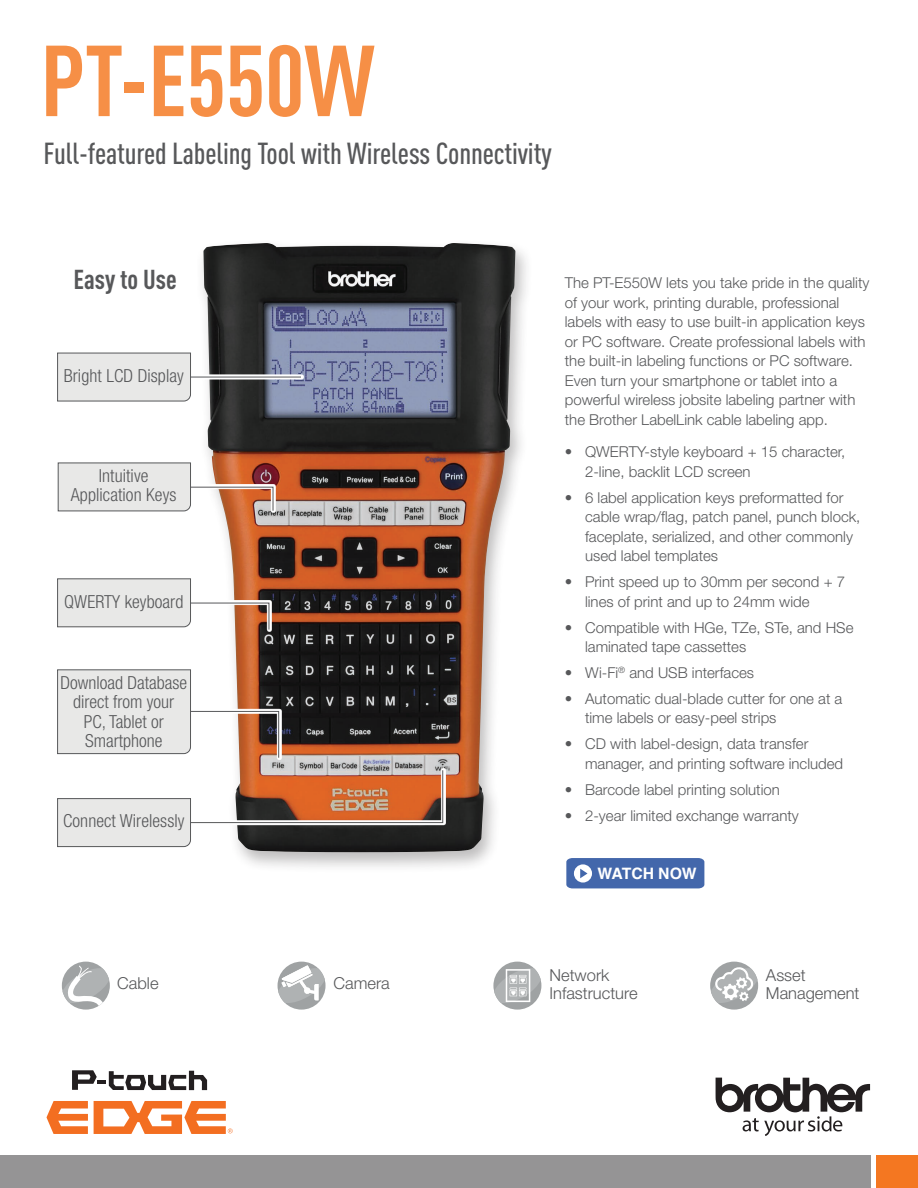
<style>
.page{position:relative;width:918px;height:1188px;background:#fff}
.page>*{position:absolute;margin:0;border:0;box-sizing:border-box;transform-origin:0 0}
.t1{font:700 condensed 99px "DINOT";letter-spacing:-.005em;color:#f68f46}
.t2{font:500 condensed 30px "DINOT";letter-spacing:-.005em;color:#57585a}
.t3{font:700 condensed 27px "DINOT";color:#57585a}
.t4{font:300 condensed 18px/19.5px "Helvetica Neue LT Std";letter-spacing:.005em;color:#57585a;text-align:center}
.t5{font:300 16.5px/18px "Helvetica Neue LT Std";color:#57585a}
.t6{font:700 15.75px "Helvetica";letter-spacing:-.01em;color:#fff}
.t7{font:300 15px/19.5px "Helvetica Neue LT Std";color:#57585a}
</style>
<div class="page">
<div style="left:0;top:1155px;width:870px;height:33px;background:#959495"></div>
<div style="left:876px;top:1155px;width:42px;height:33px;background:#f47721"></div>
<svg style="left:716px;top:1078px;width:154px;height:58px"></svg>
<div style="left:195px;top:238px;width:338px;height:636px;background:#231f20;opacity:.3"></div>
<img style="left:206px;top:243px;width:248px;height:4px">
<div style="left:62px;top:962px;width:48px;height:47px;background:#9fa2a3;border-radius:50%"></div>
<svg style="left:63px;top:965px;width:46px;height:41px"></svg>
<div style="left:278px;top:962px;width:48px;height:47px;background:#9fa2a3;border-radius:50%"></div>
<svg style="left:278px;top:965px;width:47px;height:38px"></svg>
<div style="left:493px;top:962px;width:48px;height:47px;background:#9fa2a3;border-radius:50%"></div>
<svg style="left:494px;top:968px;width:47px;height:35px"></svg>
<div style="left:710px;top:962px;width:48px;height:47px;background:#9fa2a3;border-radius:50%"></div>
<svg style="left:711px;top:967px;width:46px;height:36px"></svg>
<svg style="left:72px;top:1070px;width:135px;height:20px"></svg>
<svg style="left:94px;top:1101px;width:139px;height:33px"></svg>
<svg style="left:46px;top:1101px;width:42px;height:33px"></svg>
<svg style="left:191px;top:374px;width:112px;height:6px"></svg>
<hr style="left:190px;top:377px;width:111px;height:1px;background:#57585a">
<div style="left:57px;top:353px;width:134px;height:48px;background:#e8e8e7"></div>
<svg style="left:195px;top:768px;width:250px;height:57px"></svg>
<svg style="left:57px;top:770px;width:386px;height:77px"></svg>
<svg style="left:195px;top:600px;width:76px;height:32px"></svg>
<svg style="left:195px;top:709px;width:86px;height:51px"></svg>
<svg style="left:57px;top:578px;width:212px;height:52px"></svg>
<svg style="left:57px;top:669px;width:222px;height:89px"></svg>
<svg style="left:195px;top:485px;width:81px;height:28px"></svg>
<svg style="left:58px;top:462px;width:215px;height:49px;background:#dcc7be"></svg>
<svg style="left:566px;top:858px;width:138px;height:30px;background:#4e70b0"></svg>
<p class="t1" style="left:40px;top:21px;width:336px">PT-E550W</p>
<p class="t2" style="left:44px;top:136px;width:510px">Full-featured Labeling Tool with Wireless Connectivity</p>
<p class="t3" style="left:74px;top:263px;width:105px">Easy to Use</p>
<p class="t4" style="left:64px;top:366px;width:122px">Bright LCD Display</p>
<p class="t4" style="left:99px;top:466px;width:51px">Intuitive</p>
<p class="t4" style="left:71px;top:485px;width:107px">Application Keys</p>
<p class="t4" style="left:64px;top:591px;width:121px">QWERTY keyboard</p>
<p class="t4" style="left:61px;top:673px;width:128px">Download Database direct from your<br>PC, Tablet or<br>Smartphone</p>
<p class="t4" style="left:63px;top:811px;width:123px">Connect Wirelessly</p>
<p class="t7" style="left:565px;top:273px;width:306px">The PT-E550W lets you take pride in the quality of your work, printing durable, professional labels with easy to use built-in application keys or PC software. Create professional labels with the built-in labeling functions or PC software.<br>Even turn your smartphone or tablet into a powerful wireless jobsite labeling partner with the Brother LabelLink cable labeling app.</p>
<p class="t7" style="left:585px;top:442px;width:262px;text-indent:-20px">• QWERTY-style keyboard + 15 character,<br>2-line, backlit LCD screen</p>
<p class="t7" style="left:585px;top:487px;width:277px;text-indent:-20px">• 6 label application keys preformatted for cable wrap/flag, patch panel, punch block, faceplate, serialized, and other commonly used label templates</p>
<p class="t7" style="left:585px;top:572px;width:262px;text-indent:-20px">• Print speed up to 30mm per second + 7 lines of print and up to 24mm wide</p>
<p class="t7" style="left:585px;top:617px;width:270px;text-indent:-20px">• Compatible with HGe, TZe, STe, and HSe laminated tape cassettes</p>
<p class="t7" style="left:565px;top:663px;width:191px">• Wi-Fi<sup>®</sup> and USB interfaces</p>
<p class="t7" style="left:585px;top:689px;width:259px;text-indent:-20px">• Automatic dual-blade cutter for one at a time labels or easy-peel strips</p>
<p class="t7" style="left:585px;top:734px;width:260px;text-indent:-20px">• CD with label-design, data transfer manager, and printing software included</p>
<p class="t7" style="left:565px;top:780px;width:217px">• Barcode label printing solution</p>
<p class="t7" style="left:565px;top:806px;width:235px">• 2-year limited exchange warranty</p>
<p class="t6" style="left:598px;top:864px;width:101px">WATCH NOW</p>
<p class="t5" style="left:117px;top:974px;width:43px">Cable</p>
<p class="t5" style="left:334px;top:974px;width:58px">Camera</p>
<p class="t5" style="left:550px;top:966px;width:90px">Network<br>Infastructure</p>
<p class="t5" style="left:766px;top:966px;width:95px">Asset<br>Management</p>
</div>
